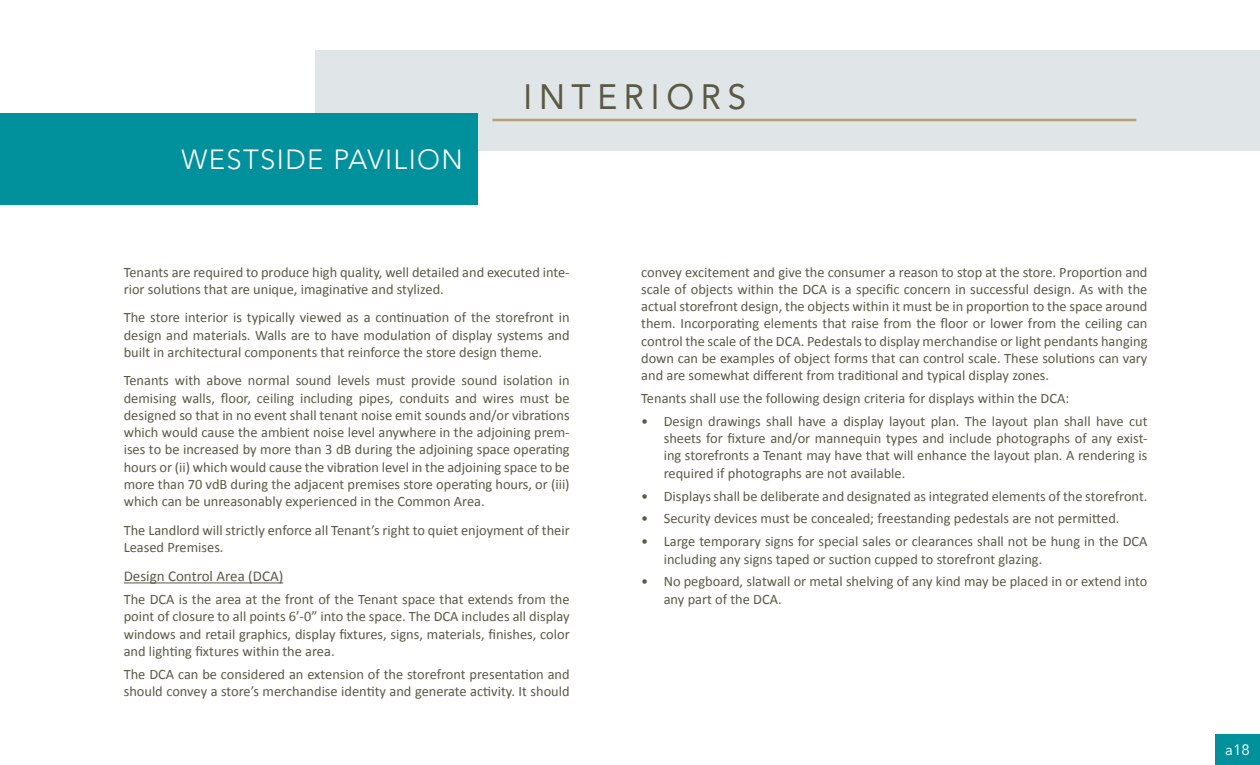
<style>
.page{position:relative;width:1260px;height:765px;background:#fff}
.page>*{position:absolute;margin:0;border:0;box-sizing:border-box;transform-origin:0 0}
.t1{font:35px "Avenir LT Std";letter-spacing:.2em;color:#5b5945;scale:.95 1}
.t2{font:300 27.5px "Avenir LT Std";letter-spacing:.05em;color:#fff}
.t3{font:15px "Calibri";color:#5b5945}
.t4{font:15px "Avenir LT Std";color:#fff}
.t5{font:14.38px/17.2px "Calibri";color:#5b5945}
</style>
<div class="page">
<hr style="left:124px;top:582px;width:159px;height:1px;background:#5b5945">
<div style="left:315px;top:50px;width:945px;height:101px;background:#e0e6e7"></div>
<div style="left:1215px;top:734px;width:45px;height:31px;background:#00919d"></div>
<div style="left:0;top:114px;width:477px;height:91px;background:#00919d"></div>
<hr style="left:492px;top:119px;width:644px;height:2px;background:#b9a177">
<h2 class="t2" style="left:181px;top:143px;width:283px">WESTSIDE PAVILION</h2>
<h1 class="t1" style="left:524px;top:77px;width:236px">INTERIORS</h1>
<p class="t5" style="left:124px;top:263px;width:447px">Tenants are required to produce high quality, well detailed and executed inte&shy;rior solutions that are unique, imaginative and stylized.</p>
<p class="t5" style="left:124px;top:309px;width:447px;text-align:justify">The store interior is typically viewed as a continuation of the storefront in design and materials. Walls are to have modulation of display systems and built in architectural components that reinforce the store design theme.</p>
<p class="t5" style="left:124px;top:372px;width:447px;text-align:justify">Tenants with above normal sound levels must provide sound isolation in demising walls, floor, ceiling including pipes, conduits and wires must be designed so that in no event shall tenant noise emit sounds and/or vibrations which would cause the ambient noise level anywhere in the adjoining prem&shy;ises to be increased by more than 3 dB during the adjoining space operating hours or (ii) which would cause the vibration level in the adjoining space to be more than 70 vdB during the adjacent premises store operating hours, or (iii) which can be unreasonably experienced in the Common Area.</p>
<p class="t5" style="left:124px;top:521px;width:447px">The Landlord will strictly enforce all Tenant’s right to quiet enjoyment of their<br>Leased Premises.</p>
<p class="t3" style="left:124px;top:567px;width:161px">Design Control Area (DCA)</p>
<p class="t5" style="left:124px;top:591px;width:447px;text-align:justify">The DCA is the area at the front of the Tenant space that extends from the point of closure to all points 6’-0” into the space. The DCA includes all display windows and retail graphics, display fixtures, signs, materials, finishes, color and lighting fixtures within the area.</p>
<p class="t5" style="left:124px;top:665px;width:447px">The DCA can be considered an extension of the storefront presentation and should convey a store’s merchandise identity and generate activity. It should</p>
<p class="t5" style="left:641px;top:263px;width:508px;text-align:justify">convey excitement and give the consumer a reason to stop at the store. Proportion and scale of objects within the DCA is a specific concern in successful design. As with the actual storefront design, the objects within it must be in proportion to the space around them. Incorporating elements that raise from the floor or lower from the ceiling can control the scale of the DCA. Pedestals to display merchandise or light pendants hanging down can be examples of object forms that can control scale. These solutions can vary and are somewhat different from traditional and typical display zones.</p>
<p class="t5" style="left:641px;top:390px;width:430px">Tenants shall use the following design criteria for displays within the DCA:</p>
<p class="t5" style="left:664px;top:413px;width:485px;text-align:justify;text-indent:-22px">• Design drawings shall have a display layout plan. The layout plan shall have cut sheets for fixture and/or mannequin types and include photographs of any exist&shy;ing storefronts a Tenant may have that will enhance the layout plan. A rendering is required if photographs are not available.</p>
<p class="t5" style="left:641px;top:487px;width:508px">• Displays shall be deliberate and designated as integrated elements of the storefront.</p>
<p class="t5" style="left:641px;top:510px;width:480px">• Security devices must be concealed; freestanding pedestals are not permitted.</p>
<p class="t5" style="left:664px;top:533px;width:485px;text-indent:-22px">• Large temporary signs for special sales or clearances shall not be hung in the DCA including any signs taped or suction cupped to storefront glazing.</p>
<p class="t5" style="left:664px;top:573px;width:485px;text-indent:-22px">• No pegboard, slatwall or metal shelving of any kind may be placed in or extend into any part of the DCA.</p>
<p class="t4" style="left:1225px;top:741px;width:26px">a18</p>
</div>
